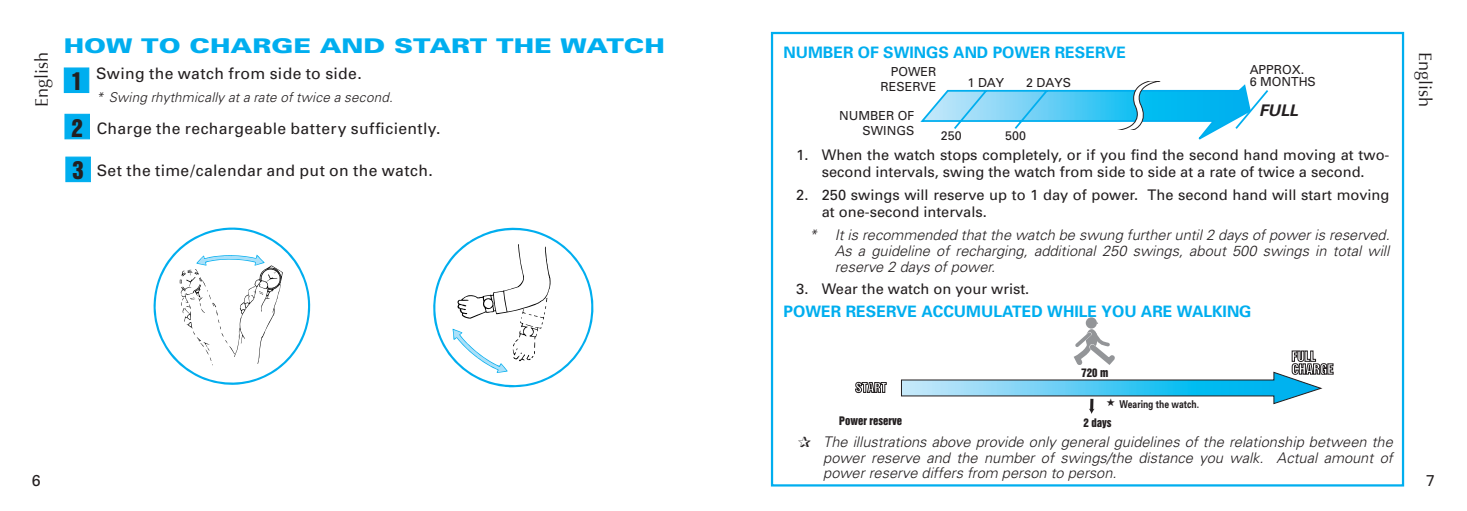
<style>
.page{position:relative;width:1467px;height:511px;background:#fff}
.page>*{position:absolute;margin:0;border:0;box-sizing:border-box;transform-origin:0 0}
.t1{font:22.5px "Helvetica Inserat";color:#231f20}
.t2{font:900 20.25px "Univers";color:#00aeef;scale:1.3 1}
.t3{font:18px "Optima";color:#231f20}
.t4{font:italic 700 15.97px "Univers";color:#231f20}
.t5{font:15.75px "Univers";letter-spacing:.025em;color:#231f20}
.t6{font:700 15.75px "Univers";color:#00aeef}
.t7{font:italic 300 14.62px/15.8px "Univers";color:#231f20;text-align:justify}
.t8{font:14.62px/16.9px "Univers";color:#231f20;text-align:center}
.t9{font:italic 300 13.5px "Univers";letter-spacing:.015em;color:#231f20}
.t10{font:12.38px/14.8px "Univers";color:#231f20;text-align:right}
.t11{font:10.8px "Helvetica Inserat";color:#231f20}
.t12{font:700 10.8px "Univers";color:#231f20;scale:.79 1}
.s1{font-family:"Helvetica Inserat";font-size:22.5px}
</style>
<div class="page">
<div style="left:64px;top:67px;width:25px;height:26px;background:#00aeef;border:1px solid #00aeef"></div>
<div style="left:65px;top:156px;width:26px;height:26px;background:#00aeef;border:1px solid #00aeef"></div>
<div style="left:64px;top:114px;width:26px;height:25px;background:#00aeef;border:1px solid #00aeef"></div>
<svg style="left:153px;top:227px;width:158px;height:158px"></svg>
<svg style="left:433px;top:227px;width:161px;height:160px"></svg>
<div style="left:771px;top:32px;width:633px;height:454px;border:2px solid #00aeef"></div>
<svg style="left:920px;top:81px;width:349px;height:59px"></svg>
<hr style="left:1111px;top:130px;width:23px;height:2px;background:#fff">
<svg style="left:855px;top:381px;width:32px;height:11px"></svg>
<div style="left:1086px;top:317px;width:11px;height:11px;background:#939598;border-radius:50%"></div>
<svg style="left:901px;top:321px;width:432px;height:92px"></svg>
<p class="t3" style="left:31px;top:107px;width:57px;rotate:-90deg">English</p>
<h2 class="t2" style="left:64px;top:33px;width:464px">HOW TO CHARGE AND START THE WATCH</h2>
<p class="t5" style="left:96px;top:65px;width:267px">Swing the watch from side to side.</p>
<p class="t9" style="left:96px;top:89px;width:298px">* Swing rhythmically at a rate of twice a second.</p>
<p class="t5" style="left:97px;top:119px;width:345px">Charge the rechargeable battery sufficiently.</p>
<p class="t5" style="left:73px;top:161px;width:362px"><span class="s1">3</span> Set the time/calendar and put on the watch.</p>
<h1 class="t1" style="left:72px;top:68px;width:13px">1</h1>
<h1 class="t1" style="left:72px;top:114px;width:13px">2</h1>
<p class="t6" style="left:784px;top:43px;width:344px">NUMBER OF SWINGS AND POWER RESERVE</p>
<p class="t10" style="left:1250px;top:63px;width:68px;line-height:12.4px;text-align:left">APPROX.<br>6 MONTHS</p>
<p class="t4" style="left:1259px;top:100px;width:41px">FULL</p>
<p class="t8" style="left:796px;top:146px;width:595px">1. When the watch stops completely, or if you find the second hand moving at two&shy;second intervals, swing the watch from side to side at a rate of twice a second.</p>
<p class="t8" style="left:822px;top:186px;width:569px;text-align:left;text-indent:-26px">2. 250 swings will reserve up to 1 day of power. The second hand will start moving at one-second intervals.</p>
<p class="t7" style="left:835px;top:227px;width:557px;text-indent:-26px">* It is recommended that the watch be swung further until 2 days of power is reserved.<br>As a guideline of recharging, additional 250 swings, about 500 swings in total will reserve 2 days of power.</p>
<p class="t8" style="left:796px;top:280px;width:235px">3. Wear the watch on your wrist.</p>
<p class="t10" style="left:881px;top:64px;width:57px">POWER<br>RESERVE</p>
<p class="t10" style="left:839px;top:108px;width:77px">NUMBER OF<br>SWINGS</p>
<p class="t10" style="left:968px;top:75px;width:38px">1 DAY</p>
<p class="t10" style="left:1026px;top:75px;width:46px">2 DAYS</p>
<p class="t10" style="left:941px;top:128px;width:22px">250</p>
<p class="t10" style="left:1005px;top:128px;width:22px">500</p>
<p class="t6" style="left:784px;top:301px;width:469px">POWER RESERVE ACCUMULATED WHILE YOU ARE WALKING</p>
<p class="t11" style="left:1081px;top:365px;width:29px">720 m</p>
<p class="t11" style="left:839px;top:414px;width:65px">Power reserve</p>
<p class="t11" style="left:1083px;top:415px;width:30px">2 days</p>
<p class="t12" style="left:1119px;top:397px;width:102px">Wearing the watch.</p>
<p class="t3" style="left:1436px;top:52px;width:57px;rotate:90deg">English</p>
<p class="t7" style="left:823px;top:433px;width:571px">The illustrations above provide only general guidelines of the relationship between the power reserve and the number of swings/the distance you walk. Actual amount of power reserve differs from person to person.</p>
<p class="t5" style="left:32px;top:471px;width:10px">6</p>
<p class="t5" style="left:1426px;top:471px;width:10px">7</p>
</div>
